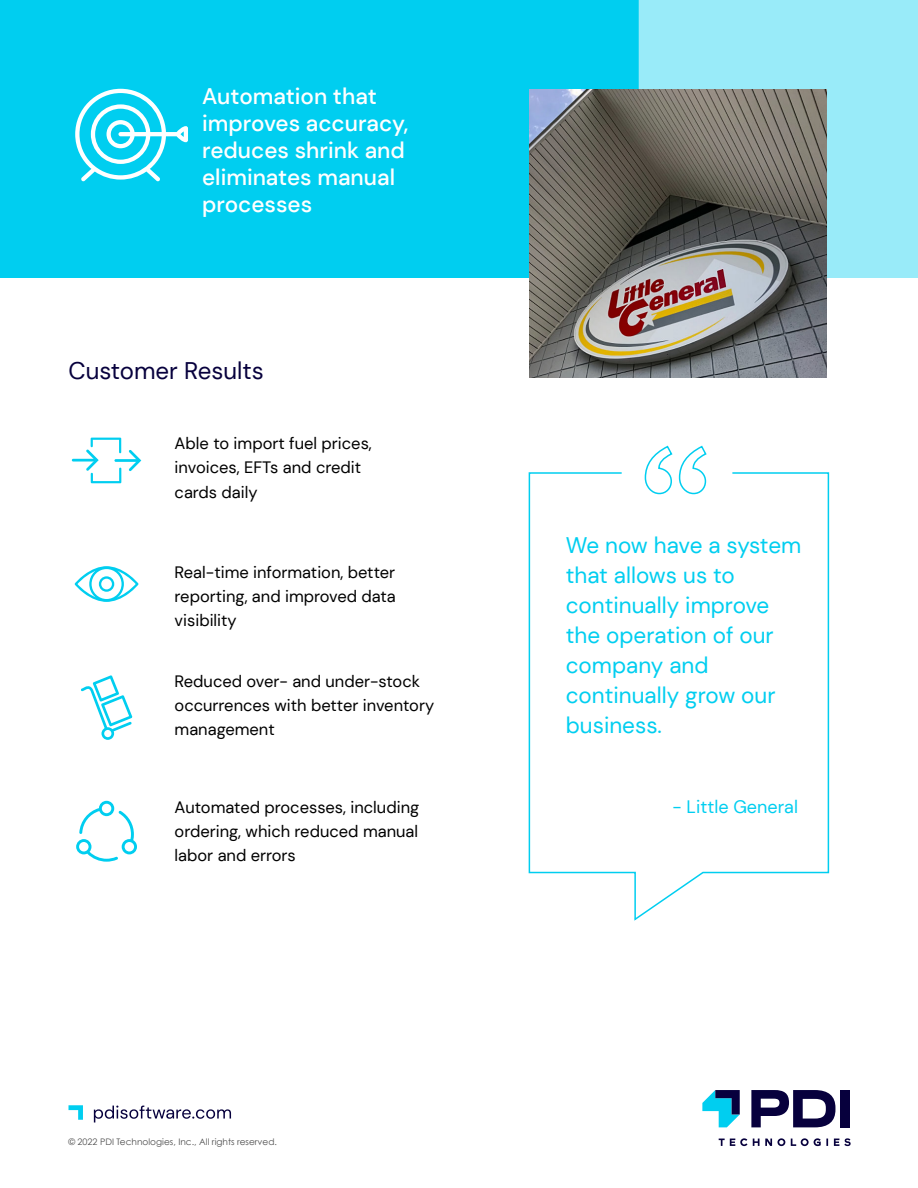
<style>
.page{position:relative;width:918px;height:1188px;background:#fff}
.page>*{position:absolute;margin:0;border:0;box-sizing:border-box;transform-origin:0 0}
.t1{font:24px "DM Sans";color:#07003d}
.t2{font:22.5px/30px "DM Sans";color:#00cef0}
.t3{font:500 22.5px/27px "DM Sans";color:#fff}
.t4{font:18px "DM Sans";color:#00cef0}
.t5{font:16.5px/24px "DM Sans";color:#000}
.t6{font:9px "Century Gothic";color:#4d4d4d}
</style>
<div class="page">
<div style="left:0;top:0;width:918px;height:278px;background:#00cef0"></div>
<div style="left:639px;top:0;width:279px;height:278px;background:#99ebf9"></div>
<svg style="left:94px;top:1106px;width:137px;height:17px"></svg>
<svg style="left:69px;top:1105px;width:14px;height:15px"></svg>
<hr style="left:72px;top:459px;width:25px;height:3px;background:#00cef0">
<svg style="left:129px;top:450px;width:12px;height:21px"></svg>
<hr style="left:114px;top:459px;width:26px;height:3px;background:#00cef0">
<svg style="left:86px;top:438px;width:35px;height:45px"></svg>
<svg style="left:75px;top:566px;width:64px;height:36px"></svg>
<svg style="left:81px;top:675px;width:51px;height:65px"></svg>
<svg style="left:76px;top:801px;width:61px;height:61px"></svg>
<img style="left:530px;top:90px;width:297px;height:288px">
<svg style="left:528px;top:472px;width:302px;height:449px"></svg>
<svg style="left:644px;top:445px;width:64px;height:50px"></svg>
<svg style="left:751px;top:1090px;width:84px;height:37px"></svg>
<div style="left:840px;top:1090px;width:10px;height:37px;background:#07003d"></div>
<svg style="left:702px;top:1090px;width:38px;height:37px"></svg>
<svg style="left:719px;top:1138px;width:28px;height:8px"></svg>
<svg style="left:753px;top:1138px;width:32px;height:8px"></svg>
<svg style="left:791px;top:1138px;width:37px;height:8px"></svg>
<svg style="left:834px;top:1138px;width:17px;height:8px"></svg>
<svg style="left:75px;top:89px;width:113px;height:92px"></svg>
<h2 class="t3" style="left:202px;top:82px;width:208px">Automation that improves accuracy, reduces shrink and eliminates manual processes</h2>
<h1 class="t1" style="left:68px;top:356px;width:197px">Customer Results</h1>
<p class="t5" style="left:175px;top:432px;width:199px">Able to import fuel prices, invoices, EFTs and credit cards daily</p>
<p class="t5" style="left:175px;top:560px;width:223px;text-align:justify">Real-time information, better reporting, and improved data visibility</p>
<p class="t5" style="left:175px;top:669px;width:261px">Reduced over- and under-stock occurrences with better inventory management</p>
<p class="t5" style="left:175px;top:795px;width:246px;text-align:justify">Automated processes, including ordering, which reduced manual labor and errors</p>
<p class="t6" style="left:68px;top:1136px;width:210px">© 2022 PDI Technologies, Inc., All rights reserved.</p>
<h2 class="t2" style="left:566px;top:530px;width:237px">We now have a system that allows us to continually improve the operation of our company and continually grow our business.</h2>
<p class="t4" style="left:673px;top:796px;width:127px">- Little General</p>
</div>
